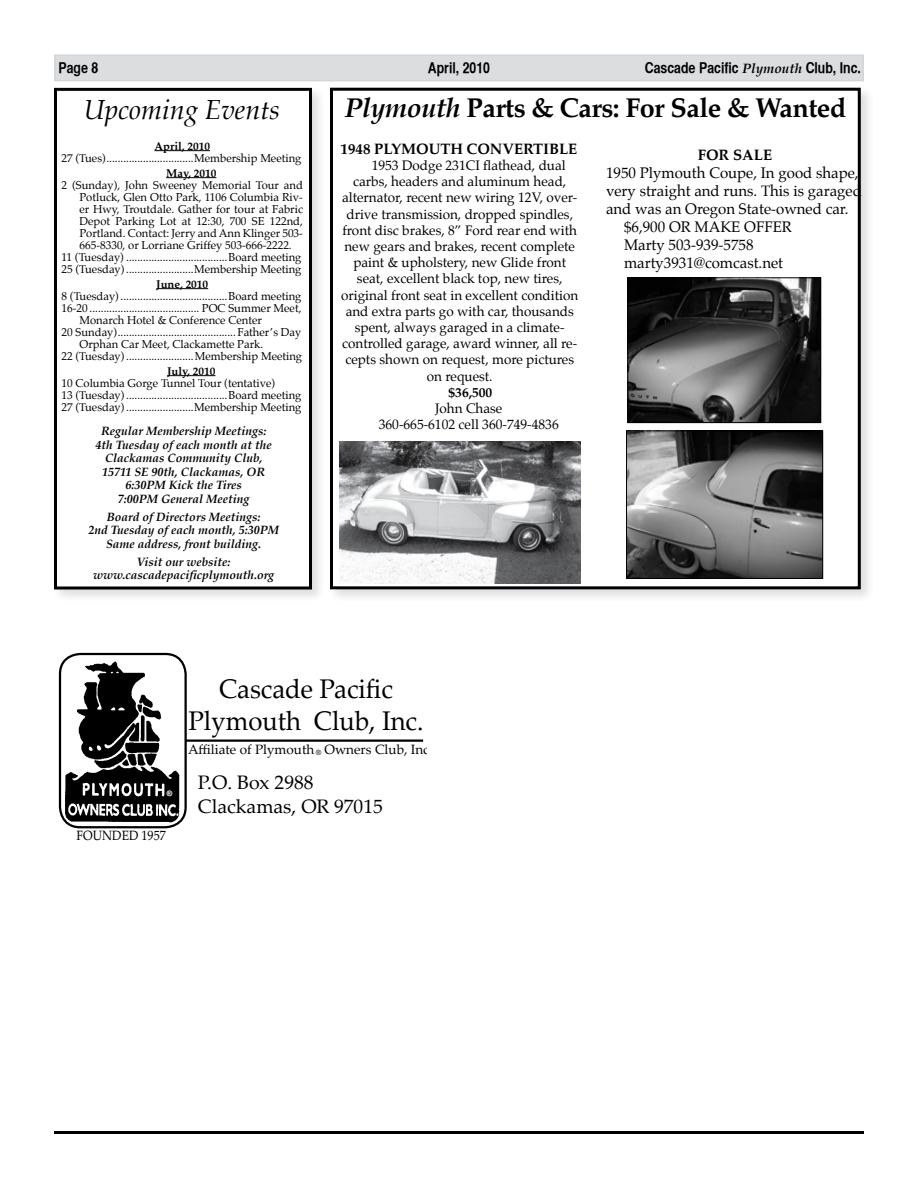
<style>
.page{position:relative;width:918px;height:1188px;background:#fff}
.page>*{position:absolute;margin:0;border:0;box-sizing:border-box;transform-origin:0 0}
.t1{font:700 27px "Palatino";letter-spacing:-.02em;color:#000}
.t2{font:27px/32.4px "Palatino Linotype";color:#000;text-align:center;scale:.95 1}
.t3{font:italic 27px "Palatino";color:#000}
.t4{font:19.5px/23.4px "Palatino Linotype";color:#000}
.t5{font:15px "Palatino";color:#000}
.t6{font:15px "Helvetica CY Bold";color:#000}
.t7{font:700 15px "Palatino";color:#000}
.t8{font:13.5px/16.2px "Palatino";color:#000;text-align:center}
.t9{font:13.5px "Palatino Linotype";color:#000}
.t10{font:13.5px "Palatino Linotype";color:#000;scale:.9 1}
.t11{font:700 13.5px "Palatino";color:#000}
.t12{font:italic 700 12px/13.5px "Palatino";color:#000;text-align:center}
.t13{font:11.25px/12px "Palatino";color:#000}
.t14{font:700 11.25px "Palatino";color:#000}
.t15{font:700 7.5px "Palatino Linotype";color:#000}
.t16{font:700 7.5px "Helvetica";color:#fff}
.s1{font-family:"Palatino";font-weight:700;font-style:italic;font-size:13.5px}
.s2{font-style:italic}
</style>
<div class="page">
<div style="left:52px;top:86px;width:274px;height:518px;background:#000;opacity:.13"></div>
<div style="left:56px;top:89px;width:254px;height:499px;background:#fff"></div>
<div style="left:54px;top:88px;width:258px;height:502px;border:3px solid #000"></div>
<div style="left:328px;top:85px;width:547px;height:518px;background:#000;opacity:.13"></div>
<div style="left:332px;top:89px;width:527px;height:499px;background:#fff"></div>
<div style="left:330px;top:88px;width:531px;height:501px;border:3px solid #000"></div>
<div style="left:54px;top:54px;width:810px;height:27px;background:#dcddde"></div>
<hr style="left:54px;top:1131px;width:810px;height:3px;background:#000">
<hr style="left:185px;top:740px;width:238px;height:2px;background:#000">
<img style="left:62px;top:660px;width:121px;height:165px">
<div style="left:59px;top:653px;width:128px;height:175px;border:2px solid #000;border-radius:20px"></div>
<div style="left:166px;top:786px;width:11px;height:15px;background:#000;border-radius:50%"></div>
<div style="left:165px;top:785px;width:13px;height:17px;border:2px solid #000;border-radius:50%"></div>
<img style="left:339px;top:441px;width:241px;height:143px">
<hr style="left:154px;top:150px;width:56px;height:1px;background:#000">
<hr style="left:166px;top:177px;width:50px;height:1px;background:#000">
<hr style="left:156px;top:288px;width:52px;height:1px;background:#000">
<hr style="left:167px;top:375px;width:48px;height:1px;background:#000">
<img style="left:629px;top:279px;width:190px;height:142px">
<div style="left:627px;top:277px;width:194px;height:146px;border:1px solid #000"></div>
<img style="left:628px;top:432px;width:193px;height:145px">
<div style="left:626px;top:430px;width:197px;height:149px;border:1px solid #000"></div>
<h3 class="t6" style="left:58px;top:59px;width:41px">Page 8</h3>
<h3 class="t6" style="left:428px;top:59px;width:64px">April, 2010</h3>
<h3 class="t6" style="left:645px;top:59px;width:218px">Cascade Pacific <span class="s1">Plymouth</span> Club, Inc.</h3>
<h1 class="t3" style="left:84px;top:88px;width:198px">Upcoming Events</h1>
<p class="t14" style="left:154px;top:136px;width:57px">April, 2010</p>
<p class="t13" style="left:62px;top:152px;width:241px">27 (Tues)...............................Membership Meeting</p>
<p class="t14" style="left:166px;top:163px;width:52px">May, 2010</p>
<p class="t13" style="left:62px;top:179px;width:243px">2 (Sunday), John Sweeney Memorial Tour and</p>
<p class="t13" style="left:80px;top:191px;width:225px">Potluck, Glen Otto Park, 1106 Columbia Riv-</p>
<p class="t13" style="left:80px;top:203px;width:225px">er Hwy, Troutdale. Gather for tour at Fabric</p>
<p class="t13" style="left:80px;top:215px;width:225px">Depot Parking Lot at 12:30, 700 SE 122nd,</p>
<p class="t13" style="left:80px;top:227px;width:225px">Portland. Contact: Jerry and Ann Klinger 503-</p>
<p class="t13" style="left:80px;top:239px;width:214px">665-8330, or Lorriane Griffey 503-666-2222.</p>
<p class="t13" style="left:62px;top:251px;width:241px">11 (Tuesday) ....................................Board meeting</p>
<p class="t13" style="left:62px;top:263px;width:241px">25 (Tuesday)........................Membership Meeting</p>
<p class="t14" style="left:156px;top:274px;width:53px">June, 2010</p>
<p class="t13" style="left:62px;top:290px;width:241px">8 (Tuesday)......................................Board meeting</p>
<p class="t13" style="left:62px;top:302px;width:242px">16-20 ....................................... POC Summer Meet,</p>
<p class="t13" style="left:80px;top:314px;width:184px">Monarch Hotel &amp; Conference Center</p>
<p class="t13" style="left:62px;top:326px;width:242px">20 Sunday).......................................... Father’s Day</p>
<p class="t13" style="left:80px;top:338px;width:185px">Orphan Car Meet, Clackamette Park.</p>
<p class="t13" style="left:62px;top:350px;width:242px">22 (Tuesday)........................Membership Meeting</p>
<p class="t14" style="left:167px;top:361px;width:50px">July, 2010</p>
<p class="t13" style="left:62px;top:377px;width:241px">10 Columbia Gorge Tunnel Tour (tentative)<br>13 (Tuesday)....................................Board meeting<br>27 (Tuesday)........................Membership Meeting</p>
<p class="t12" style="left:96px;top:424px;width:178px">Regular Membership Meetings:<br>4th Tuesday of each month at the<br>Clackamas Community Club,<br>15711 SE 90th, Clackamas, OR<br>6:30PM Kick the Tires<br>7:00PM General Meeting</p>
<p class="t12" style="left:88px;top:510px;width:192px">Board of Directors Meetings:<br>2nd Tuesday of each month, 5:30PM<br>Same address, front building.</p>
<p class="t12" style="left:93px;top:555px;width:183px">Visit our website: www.cascadepacificplymouth.org</p>
<h1 class="t1" style="left:345px;top:84px;width:503px"><span class="s2">Plymouth</span> Parts &amp; Cars: For Sale &amp; Wanted</h1>
<h3 class="t7" style="left:340px;top:136px;width:238px">1948 PLYMOUTH CONVERTIBLE</h3>
<p class="t8" style="left:372px;top:157px;width:196px">1953 Dodge 231CI flathead, dual</p>
<p class="t8" style="left:353px;top:173px;width:215px">carbs, headers and aluminum head,</p>
<p class="t8" style="left:342px;top:190px;width:237px">alternator, recent new wiring 12V, over-</p>
<p class="t8" style="left:346px;top:206px;width:228px">drive transmission, dropped spindles,</p>
<p class="t8" style="left:342px;top:222px;width:236px">front disc brakes, 8” Ford rear end with</p>
<p class="t8" style="left:344px;top:238px;width:232px">new gears and brakes, recent complete</p>
<p class="t8" style="left:353px;top:254px;width:214px">paint &amp; upholstery, new Glide front</p>
<p class="t8" style="left:357px;top:271px;width:207px">seat, excellent black top, new tires,</p>
<p class="t8" style="left:341px;top:287px;width:239px">original front seat in excellent condition</p>
<p class="t8" style="left:346px;top:303px;width:230px">and extra parts go with car, thousands</p>
<p class="t8" style="left:355px;top:319px;width:211px">spent, always garaged in a climate-</p>
<p class="t8" style="left:342px;top:335px;width:237px">controlled garage, award winner, all re-</p>
<p class="t8" style="left:345px;top:352px;width:230px">cepts shown on request, more pictures</p>
<p class="t8" style="left:427px;top:368px;width:67px">on request.</p>
<p class="t11" style="left:449px;top:381px;width:45px">$36,500</p>
<p class="t8" style="left:379px;top:400px;width:182px">John Chase<br>360-665-6102 cell 360-749-4836</p>
<h3 class="t7" style="left:698px;top:142px;width:76px">FOR SALE</h3>
<h3 class="t5" style="left:606px;top:160px;width:254px">1950 Plymouth Coupe, In good shape,</h3>
<h3 class="t5" style="left:606px;top:178px;width:257px">very straight and runs. This is garaged</h3>
<h3 class="t5" style="left:606px;top:196px;width:244px">and was an Oregon State-owned car.</h3>
<h3 class="t5" style="left:624px;top:214px;width:169px">$6,900 OR MAKE OFFER</h3>
<h3 class="t5" style="left:624px;top:232px;width:131px">Marty 503-939-5758</h3>
<h3 class="t5" style="left:624px;top:250px;width:161px">marty3931@comcast.net</h3>
<p class="t16" style="left:167px;top:788px;width:7px">®</p>
<p class="t10" style="left:76px;top:826px;width:101px">FOUNDED 1957</p>
<h1 class="t2" style="left:188px;top:671px;width:249px">Cascade Pacific<br>Plymouth Club, Inc.</h1>
<p class="t9" style="left:188px;top:739px;width:246px">Affiliate of Plymouth Owners Club, Inc.</p>
<h2 class="t4" style="left:198px;top:770px;width:187px">P.O. Box 2988<br>Clackamas, OR 97015</h2>
<p class="t15" style="left:316px;top:748px;width:7px">®</p>
</div>
